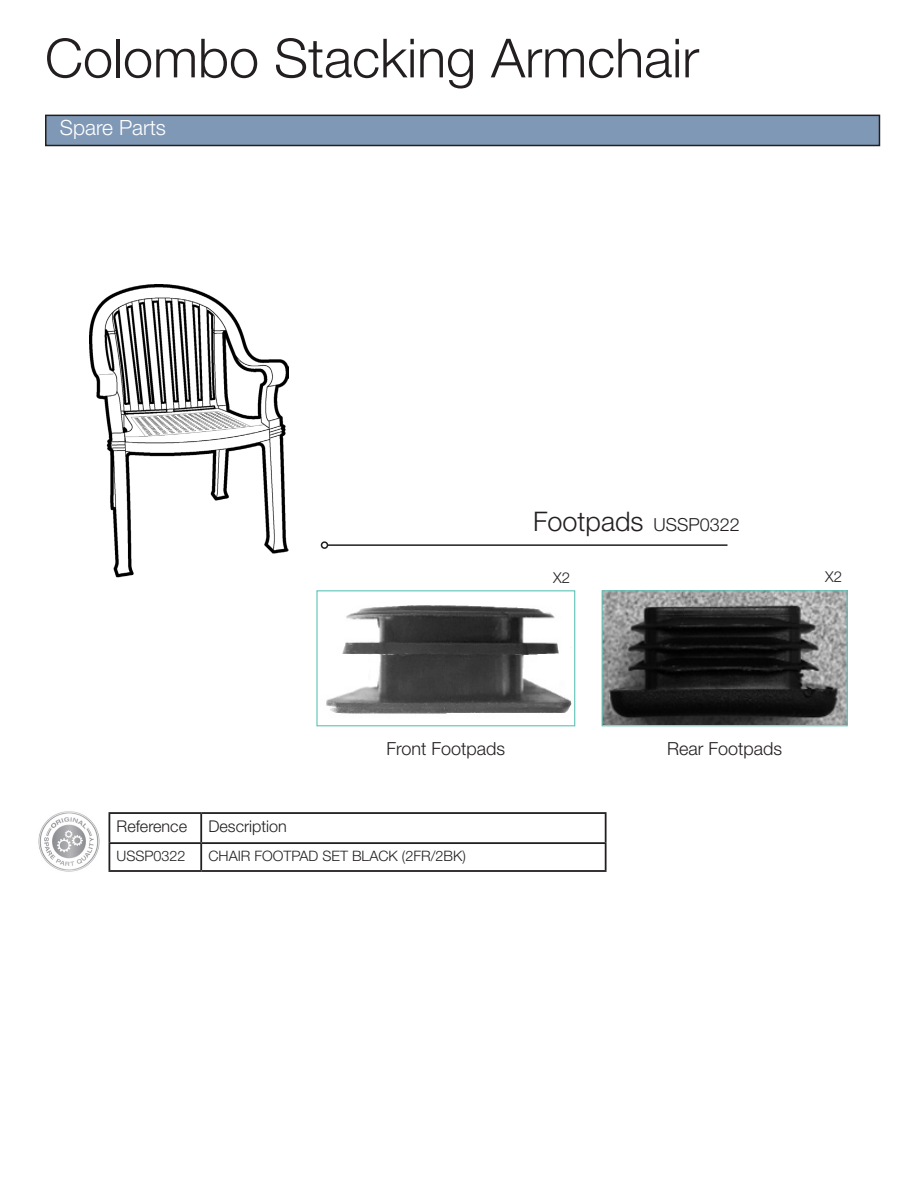
<style>
.page{position:relative;width:918px;height:1188px;background:#fff}
.page>*{position:absolute;margin:0;border:0;box-sizing:border-box;transform-origin:0 0}
.t1{font:300 54px "Helvetica Neue LT Std";color:#231f20}
.t2{font:300 27px "Helvetica Neue LT Std";color:#231f20}
.t3{font:300 21px "Helvetica Neue LT Std";color:#fff}
.t4{font:300 18px "Helvetica Neue LT Std";color:#231f20}
.t5{font:300 16.2px "Helvetica Neue LT Std";color:#231f20}
.t6{font:300 15px "Helvetica Neue LT Std";color:#231f20}
.t7{font:300 14.4px "Helvetica Neue LT Std";color:#231f20}
.s1{font-size:18px}
</style>
<div class="page">
<div style="left:46px;top:115px;width:833px;height:31px;background:#7f98b6"></div>
<div style="left:45px;top:115px;width:835px;height:31px;border:2px solid #231f20"></div>
<hr style="left:328px;top:544px;width:400px;height:2px;background:#231f20">
<div style="left:321px;top:541px;width:7px;height:8px;border:2px solid #231f20;border-radius:50%"></div>
<img style="left:38px;top:811px;width:62px;height:61px">
<hr style="left:109px;top:812px;width:92px;height:2px;background:#231f20">
<hr style="left:201px;top:812px;width:406px;height:2px;background:#231f20">
<hr style="left:200px;top:814px;width:2px;height:28px;background:#231f20">
<hr style="left:605px;top:814px;width:2px;height:28px;background:#231f20">
<hr style="left:109px;top:842px;width:92px;height:2px;background:#231f20">
<svg style="left:109px;top:814px;width:1px;height:56px"></svg>
<hr style="left:201px;top:842px;width:406px;height:2px;background:#231f20">
<hr style="left:200px;top:844px;width:2px;height:26px;background:#231f20">
<hr style="left:605px;top:844px;width:2px;height:26px;background:#231f20">
<hr style="left:109px;top:870px;width:92px;height:2px;background:#231f20">
<hr style="left:201px;top:870px;width:406px;height:2px;background:#231f20">
<img style="left:326px;top:605px;width:246px;height:109px">
<div style="left:316px;top:590px;width:259px;height:136px;border:1px solid #5cc3b6"></div>
<img style="left:604px;top:592px;width:242px;height:132px">
<div style="left:602px;top:590px;width:246px;height:136px;border:1px solid #5cc3b6"></div>
<img style="left:90px;top:284px;width:199px;height:294px">
<p class="t1" style="left:45px;top:25px;width:656px">Colombo Stacking Armchair</p>
<p class="t3" style="left:60px;top:115px;width:108px">Spare Parts</p>
<p class="t2" style="left:533px;top:505px;width:208px">Footpads <span class="s1">USSP0322</span></p>
<p class="t6" style="left:553px;top:568px;width:18px">X2</p>
<p class="t6" style="left:825px;top:568px;width:18px">X2</p>
<p class="t4" style="left:387px;top:738px;width:120px">Front Footpads</p>
<p class="t4" style="left:667px;top:738px;width:117px">Rear Footpads</p>
<p class="t5" style="left:117px;top:816px;width:72px">Reference</p>
<p class="t5" style="left:208px;top:816px;width:80px">Description</p>
<p class="t7" style="left:117px;top:847px;width:71px">USSP0322</p>
<p class="t7" style="left:208px;top:847px;width:259px">CHAIR FOOTPAD SET BLACK (2FR/2BK)</p>
</div>
